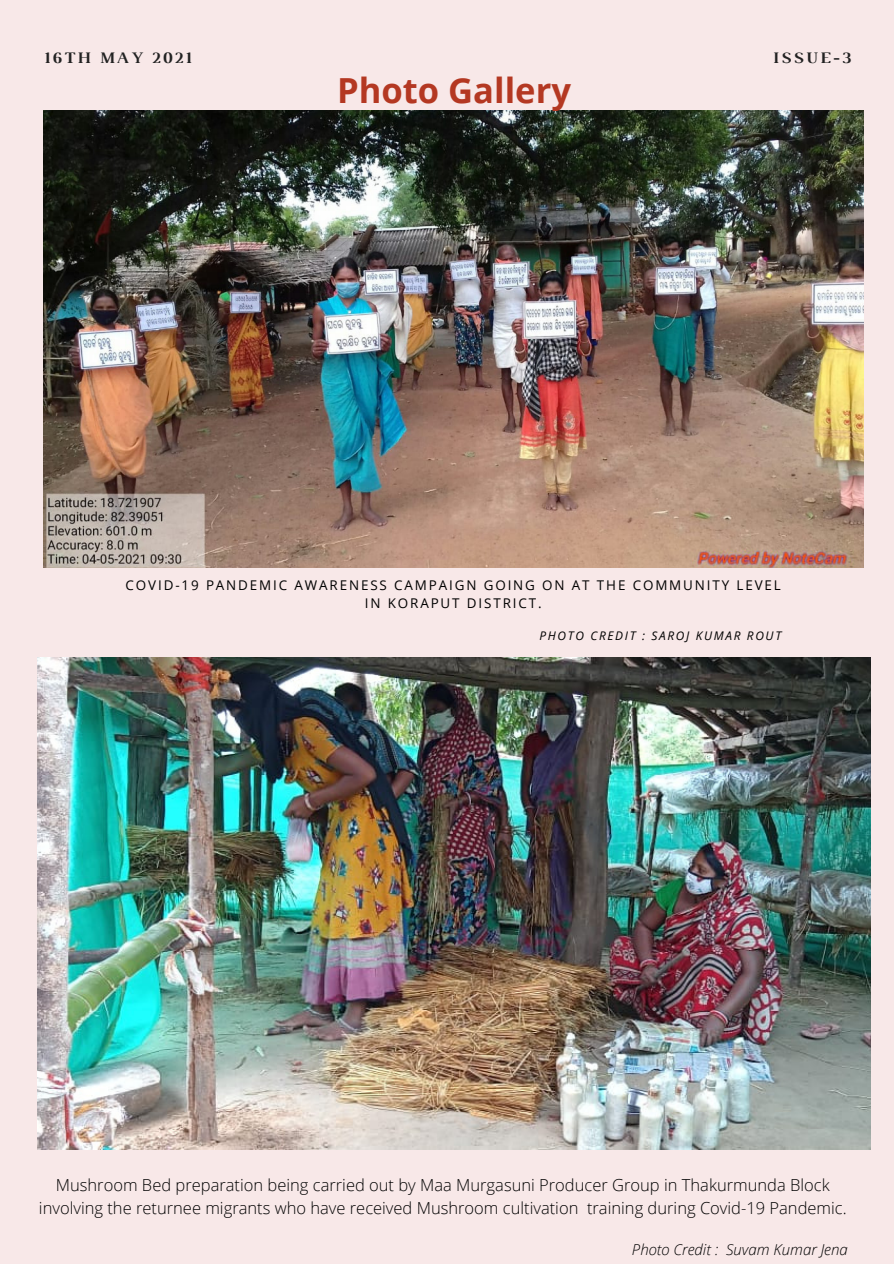
<style>
.page{position:relative;width:894px;height:1264px;background:#fff}
.page>*{position:absolute;margin:0;border:0;box-sizing:border-box;transform-origin:0 0}
.t1{font:700 34.5px "Open Sans";color:#b43822}
.t2{font:300 16.5px/22.5px "Open Sans";color:#000;text-align:center}
.t3{font:700 16.35px "Luthier";letter-spacing:.14em;color:#222}
.t4{font:italic 300 15px "Open Sans";color:#000}
.t5{font:13.35px "Open Sans";letter-spacing:.14em;color:#000}
.t6{font:italic 11.85px "Open Sans";letter-spacing:.14em;color:#000}
</style>
<div class="page">
<div style="left:0;top:0;width:893px;height:1263px;background:#f8e8e8"></div>
<img style="left:43px;top:110px;width:820px;height:457px">
<img style="left:38px;top:657px;width:832px;height:492px">
<p class="t3" style="left:44px;top:52px;width:148px">16TH MAY 2021</p>
<p class="t3" style="left:772px;top:52px;width:80px">ISSUE-3</p>
<p class="t1" style="left:337px;top:66px;width:235px">Photo Gallery</p>
<p class="t5" style="left:126px;top:575px;width:656px">COVID-19 PANDEMIC AWARENESS CAMPAIGN GOING ON AT THE COMMUNITY LEVEL</p>
<p class="t5" style="left:365px;top:593px;width:178px">IN KORAPUT DISTRICT.</p>
<p class="t6" style="left:539px;top:627px;width:243px">PHOTO CREDIT : SAROJ KUMAR ROUT</p>
<p class="t2" style="left:39px;top:1173px;width:809px">Mushroom Bed preparation being carried out by Maa Murgasuni Producer Group in Thakurmunda Block involving the returnee migrants who have received Mushroom cultivation training during Covid-19 Pandemic.</p>
<p class="t4" style="left:631px;top:1238px;width:217px">Photo Credit : Suvam Kumar Jena</p>
</div>
